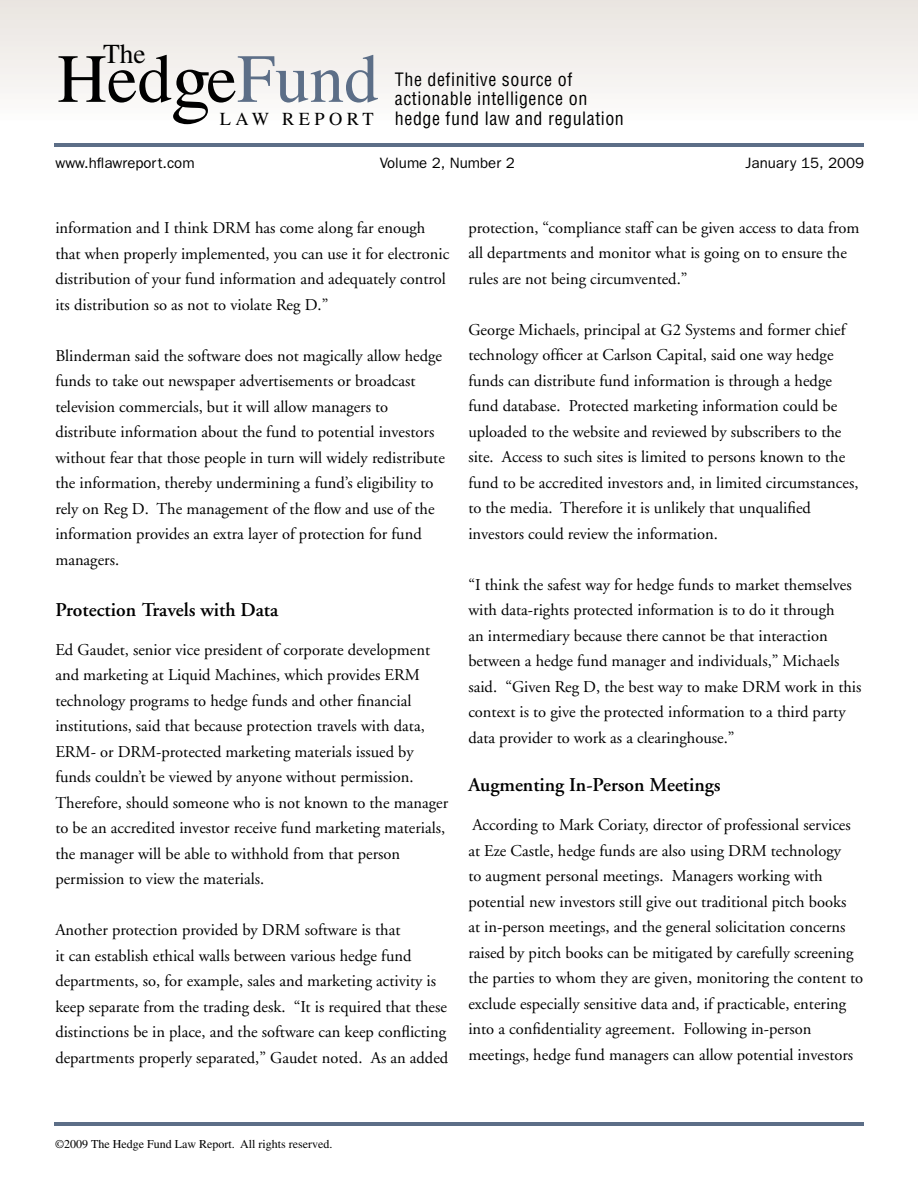
<style>
.page{position:relative;width:918px;height:1188px;background:#fff}
.page>*{position:absolute;margin:0;border:0;box-sizing:border-box;transform-origin:0 0}
.t1{font:80.55px "Times";color:#000}
.t2{font:68.85px "Times";color:#000}
.t3{font:27.45px "Times";color:#000}
.t4{font:600 19.5px "Adobe Garamond";color:#000}
.t5{font:18.3px "Times";letter-spacing:.24em;color:#000}
.t6{font:condensed 18px/19.5px "Helvetica LT Std";letter-spacing:.03em;color:#000}
.t7{font:16.5px/25.5px "Adobe Garamond";color:#000}
.t8{font:15px "Franklin Gothic";color:#000}
.t9{font:12px "Times";color:#000}
.s1{color:#5c6e87}
</style>
<div class="page">
<div style="left:0;top:0;width:918px;height:123px;background:linear-gradient(to bottom,#e9e4df,#fdfcfc)"></div>
<hr style="left:54px;top:1122px;width:809px;height:4px;background:#5c6e87">
<hr style="left:54px;top:143px;width:809px;height:4px;background:#5c6e87">
<h3 class="t3" style="left:103px;top:38px;width:44px">The</h3>
<h2 class="t2" style="left:57px;top:40px;width:323px">Hed e<span class="s1">Fund</span></h2>
<h1 class="t1" style="left:171px;top:34px;width:42px">g</h1>
<p class="t5" style="left:220px;top:109px;width:155px">LAW REPORT</p>
<p class="t6" style="left:395px;top:69px;width:231px">The definitive source of actionable intelligence on hedge fund law and regulation</p>
<p class="t8" style="left:56px;top:154px;width:141px">www.hflawreport.com</p>
<p class="t8" style="left:380px;top:154px;width:136px">Volume 2, Number 2</p>
<p class="t8" style="left:746px;top:154px;width:120px">January 15, 2009</p>
<p class="t7" style="left:55px;top:216px;width:396px">information and I think DRM has come along far enough that when properly implemented, you can use it for electronic distribution of your fund information and adequately control its distribution so as not to violate Reg D.”</p>
<p class="t7" style="left:55px;top:343px;width:391px">Blinderman said the software does not magically allow hedge funds to take out newspaper advertisements or broadcast television commercials, but it will allow managers to distribute information about the fund to potential investors without fear that those people in turn will widely redistribute the information, thereby undermining a fund’s eligibility to rely on Reg D. The management of the flow and use of the information provides an extra layer of protection for fund managers.</p>
<p class="t4" style="left:55px;top:599px;width:225px">Protection Travels with Data</p>
<p class="t7" style="left:55px;top:637px;width:394px">Ed Gaudet, senior vice president of corporate development and marketing at Liquid Machines, which provides ERM technology programs to hedge funds and other financial institutions, said that because protection travels with data, ERM- or DRM-protected marketing materials issued by funds couldn’t be viewed by anyone without permission.<br>Therefore, should someone who is not known to the manager to be an accredited investor receive fund marketing materials, the manager will be able to withhold from that person permission to view the materials.</p>
<p class="t7" style="left:55px;top:917px;width:394px">Another protection provided by DRM software is that<br>it can establish ethical walls between various hedge fund departments, so, for example, sales and marketing activity is keep separate from the trading desk. “It is required that these distinctions be in place, and the software can keep conflicting departments properly separated,” Gaudet noted. As an added</p>
<p class="t7" style="left:468px;top:215px;width:393px">protection, “compliance staff can be given access to data from all departments and monitor what is going on to ensure the rules are not being circumvented.”</p>
<p class="t7" style="left:468px;top:317px;width:392px">George Michaels, principal at G2 Systems and former chief technology officer at Carlson Capital, said one way hedge funds can distribute fund information is through a hedge fund database. Protected marketing information could be uploaded to the website and reviewed by subscribers to the site. Access to such sites is limited to persons known to the fund to be accredited investors and, in limited circumstances, to the media. Therefore it is unlikely that unqualified investors could review the information.</p>
<p class="t7" style="left:468px;top:572px;width:395px">“I think the safest way for hedge funds to market themselves with data-rights protected information is to do it through<br>an intermediary because there cannot be that interaction between a hedge fund manager and individuals,” Michaels said. “Given Reg D, the best way to make DRM work in this context is to give the protected information to a third party data provider to work as a clearinghouse.”</p>
<p class="t4" style="left:468px;top:774px;width:254px">Augmenting In-Person Meetings</p>
<p class="t7" style="left:468px;top:813px;width:396px">According to Mark Coriaty, director of professional services<br>at Eze Castle, hedge funds are also using DRM technology<br>to augment personal meetings. Managers working with potential new investors still give out traditional pitch books<br>at in-person meetings, and the general solicitation concerns raised by pitch books can be mitigated by carefully screening the parties to whom they are given, monitoring the content to exclude especially sensitive data and, if practicable, entering into a confidentiality agreement. Following in-person meetings, hedge fund managers can allow potential investors</p>
<p class="t9" style="left:55px;top:1137px;width:279px">©2009 The Hedge Fund Law Report. All rights reserved.</p>
</div>
